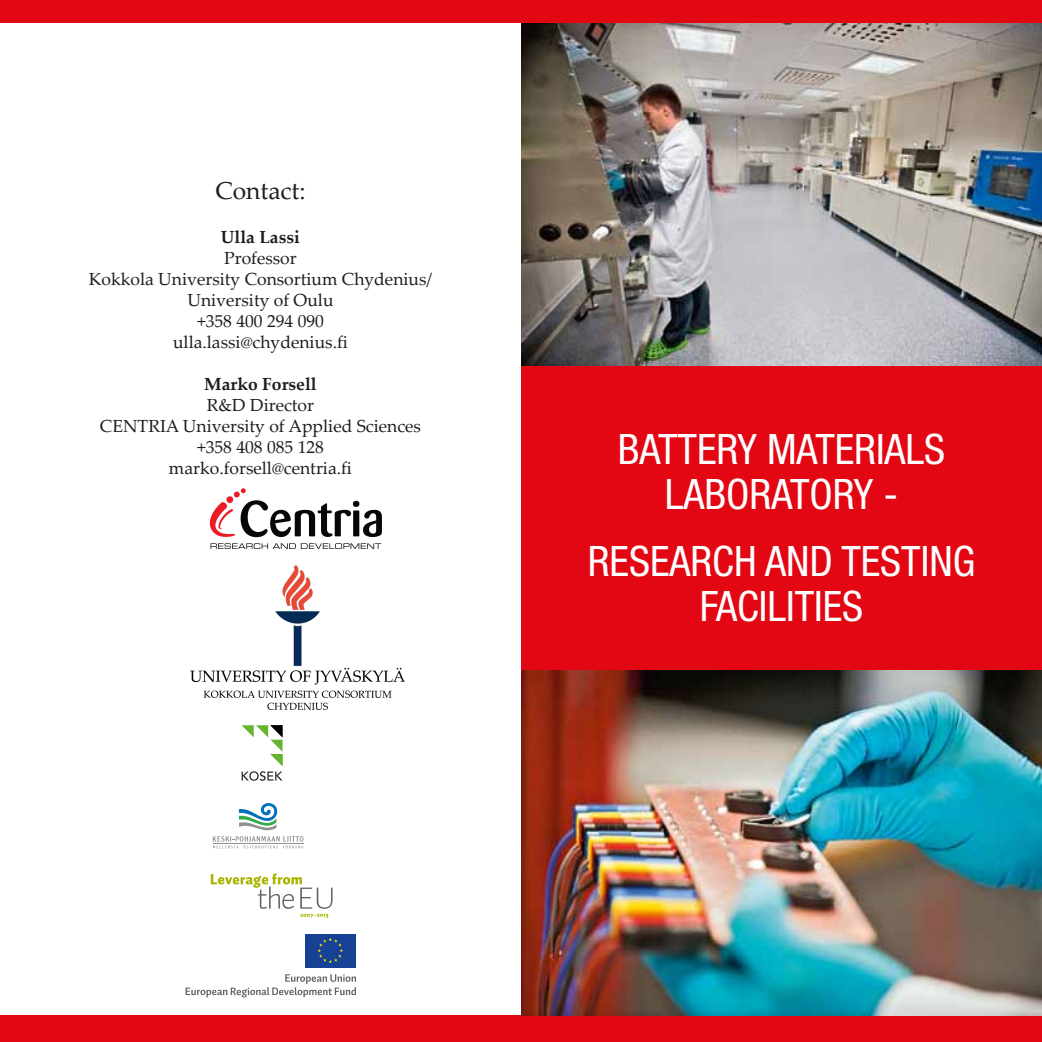
<style>
.page{position:relative;width:1042px;height:1042px;background:#fff}
.page>*{position:absolute;margin:0;border:0;box-sizing:border-box;transform-origin:0 0}
.t1{font:condensed 42px/45.5px "Helvetica Neue";color:#fff;text-align:center}
.t2{font:24.5px "Palatino Linotype";color:#1d1d1b}
.t3{font:17.5px/20.8px "Palatino Linotype";color:#1d1d1b;text-align:center}
.t4{font:700 17.5px "Palatino Linotype";color:#1d1d1b}
</style>
<div class="page">
<div style="left:0;top:1015px;width:1042px;height:27px;background:#e30613"></div>
<div style="left:0;top:0;width:1042px;height:23px;background:#e30613"></div>
<div style="left:521px;top:81px;width:521px;height:868px;background:#e30613"></div>
<img style="left:521px;top:670px;width:521px;height:345px">
<img style="left:521px;top:23px;width:521px;height:342px">
<svg style="left:241px;top:725px;width:41px;height:56px"></svg>
<svg style="left:239px;top:803px;width:38px;height:27px"></svg>
<svg style="left:213px;top:836px;width:90px;height:12px"></svg>
<svg style="left:186px;top:974px;width:170px;height:23px"></svg>
<div style="left:305px;top:934px;width:51px;height:33px;background:#164194"></div>
<svg style="left:317px;top:938px;width:26px;height:25px"></svg>
<svg style="left:211px;top:873px;width:121px;height:45px"></svg>
<img style="left:191px;top:565px;width:213px;height:145px">
<img style="left:209px;top:489px;width:173px;height:60px">
<h2 class="t2" style="left:215px;top:173px;width:92px">Contact:</h2>
<p class="t4" style="left:221px;top:225px;width:81px">Ulla Lassi</p>
<p class="t3" style="left:89px;top:247px;width:345px">Professor<br>Kokkola University Consortium Chydenius/<br>University of Oulu<br>+358 400 294 090<br>ulla.lassi@chydenius.fi</p>
<p class="t4" style="left:204px;top:372px;width:114px">Marko Forsell</p>
<p class="t3" style="left:100px;top:394px;width:322px">R&amp;D Director<br>CENTRIA University of Applied Sciences +358 408 085 128<br>marko.forsell@centria.fi</p>
<h1 class="t1" style="left:618px;top:426px;width:329px">BATTERY MATERIALS<br>LABORATORY -</h1>
<h1 class="t1" style="left:588px;top:538px;width:389px">RESEARCH AND TESTING<br>FACILITIES</h1>
</div>
